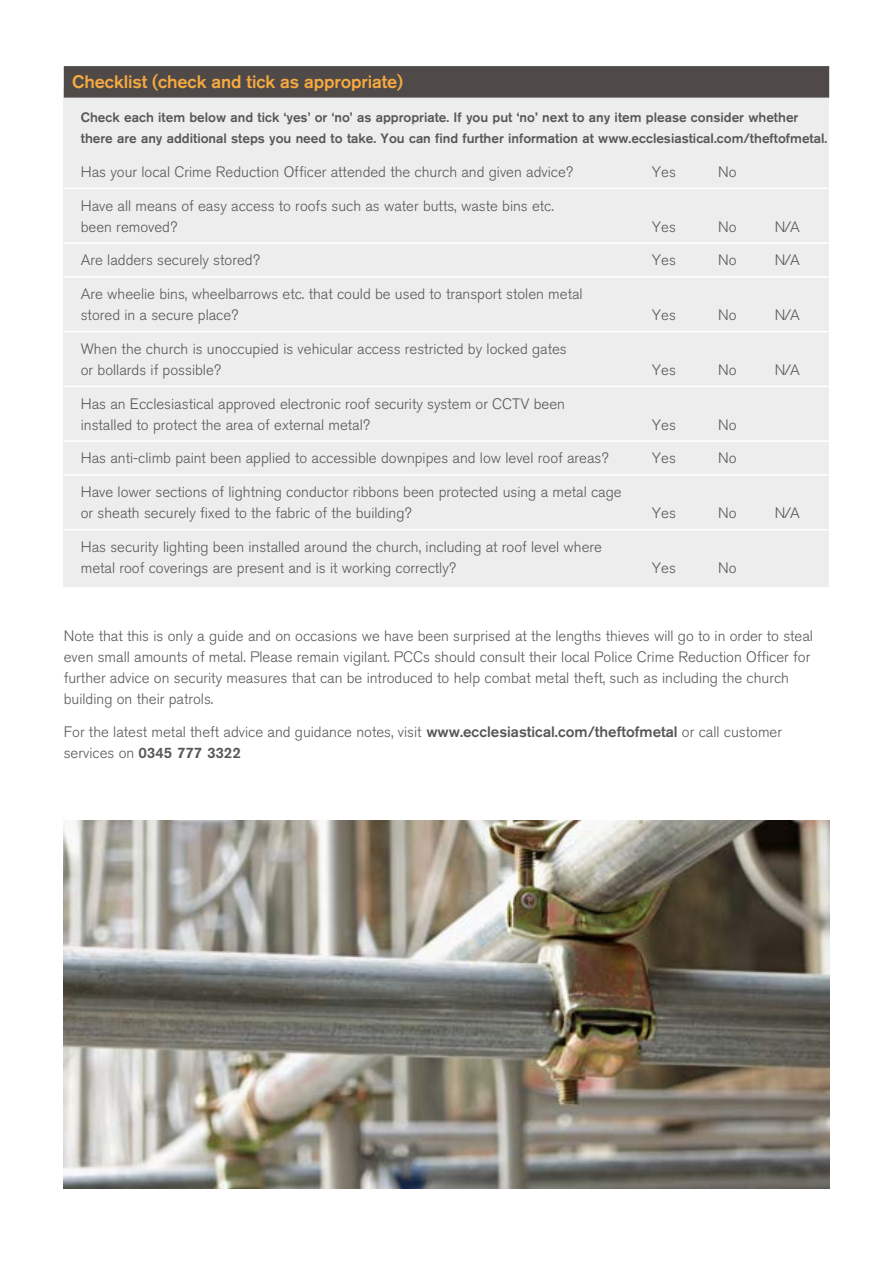
<style>
.page{position:relative;width:893px;height:1263px;background:#fff}
.page>*{position:absolute;margin:0;border:0;box-sizing:border-box;transform-origin:0 0}
.t1{font:500 18px "Akzidenz Grotesk BQ";letter-spacing:-.005em;color:#f7a941}
.t2{font:300 15px/21px "Akzidenz Grotesk BQ";color:#575756}
.t3{font:500 13.5px/21px "Akzidenz Grotesk BQ";color:#575756}
.s1{font-weight:500}
</style>
<div class="page">
<div style="left:64px;top:88px;width:765px;height:499px;background:#ededed"></div>
<hr style="left:64px;top:529px;width:765px;height:1px;background:#fff">
<hr style="left:64px;top:474px;width:765px;height:2px;background:#fff">
<hr style="left:64px;top:440px;width:765px;height:2px;background:#fff">
<hr style="left:64px;top:386px;width:765px;height:1px;background:#fff">
<hr style="left:64px;top:331px;width:765px;height:1px;background:#fff">
<hr style="left:64px;top:276px;width:765px;height:2px;background:#fff">
<hr style="left:64px;top:242px;width:765px;height:2px;background:#fff">
<hr style="left:64px;top:188px;width:765px;height:1px;background:#fff">
<div style="left:64px;top:66px;width:765px;height:32px;background:#4f4a47"></div>
<img style="left:64px;top:821px;width:765px;height:367px">
<p class="t1" style="left:72px;top:71px;width:332px">Checklist (check and tick as appropriate)</p>
<p class="t3" style="left:81px;top:107px;width:748px">Check each item below and tick ‘yes’ or ‘no’ as appropriate. If you put ‘no’ next to any item please consider whether there are any additional steps you need to take. You can find further information at www.ecclesiastical.com/theftofmetal.</p>
<p class="t2" style="left:81px;top:162px;width:494px">Has your local Crime Reduction Officer attended the church and given advice?</p>
<p class="t2" style="left:652px;top:162px;width:26px">Yes</p>
<p class="t2" style="left:718px;top:162px;width:20px">No</p>
<p class="t2" style="left:81px;top:195px;width:475px">Have all means of easy access to roofs such as water butts, waste bins etc. been removed?</p>
<p class="t2" style="left:652px;top:216px;width:26px">Yes</p>
<p class="t2" style="left:718px;top:216px;width:20px">No</p>
<p class="t2" style="left:775px;top:216px;width:26px">N/A</p>
<p class="t2" style="left:81px;top:250px;width:181px">Are ladders securely stored?</p>
<p class="t2" style="left:652px;top:250px;width:26px">Yes</p>
<p class="t2" style="left:718px;top:250px;width:20px">No</p>
<p class="t2" style="left:775px;top:250px;width:26px">N/A</p>
<p class="t2" style="left:81px;top:284px;width:503px">Are wheelie bins, wheelbarrows etc. that could be used to transport stolen metal stored in a secure place?</p>
<p class="t2" style="left:652px;top:305px;width:26px">Yes</p>
<p class="t2" style="left:718px;top:305px;width:20px">No</p>
<p class="t2" style="left:775px;top:305px;width:26px">N/A</p>
<p class="t2" style="left:81px;top:339px;width:487px">When the church is unoccupied is vehicular access restricted by locked gates or bollards if possible?</p>
<p class="t2" style="left:81px;top:393px;width:486px">Has an Ecclesiastical approved electronic roof security system or CCTV been installed to protect the area of external metal?</p>
<p class="t2" style="left:652px;top:360px;width:26px">Yes</p>
<p class="t2" style="left:718px;top:360px;width:20px">No</p>
<p class="t2" style="left:775px;top:360px;width:26px">N/A</p>
<p class="t2" style="left:652px;top:414px;width:26px">Yes</p>
<p class="t2" style="left:718px;top:414px;width:20px">No</p>
<p class="t2" style="left:81px;top:448px;width:529px">Has anti-climb paint been applied to accessible downpipes and low level roof areas?</p>
<p class="t2" style="left:652px;top:448px;width:26px">Yes</p>
<p class="t2" style="left:718px;top:448px;width:20px">No</p>
<p class="t2" style="left:81px;top:482px;width:542px">Have lower sections of lightning conductor ribbons been protected using a metal cage or sheath securely fixed to the fabric of the building?</p>
<p class="t2" style="left:652px;top:503px;width:26px">Yes</p>
<p class="t2" style="left:718px;top:503px;width:20px">No</p>
<p class="t2" style="left:775px;top:503px;width:26px">N/A</p>
<p class="t2" style="left:81px;top:537px;width:523px">Has security lighting been installed around the church, including at roof level where</p>
<p class="t2" style="left:81px;top:558px;width:377px">metal roof coverings are present and is it working correctly?</p>
<p class="t2" style="left:652px;top:558px;width:26px">Yes</p>
<p class="t2" style="left:718px;top:558px;width:20px">No</p>
<p class="t2" style="left:64px;top:625px;width:751px">Note that this is only a guide and on occasions we have been surprised at the lengths thieves will go to in order to steal even small amounts of metal. Please remain vigilant. PCCs should consult their local Police Crime Reduction Officer for further advice on security measures that can be introduced to help combat metal theft, such as including the church building on their patrols.</p>
<p class="t2" style="left:64px;top:722px;width:720px">For the latest metal theft advice and guidance notes, visit <span class="s1">www.ecclesiastical.com/theftofmetal</span> or call customer services on <span class="s1">0345 777 3322</span></p>
</div>
